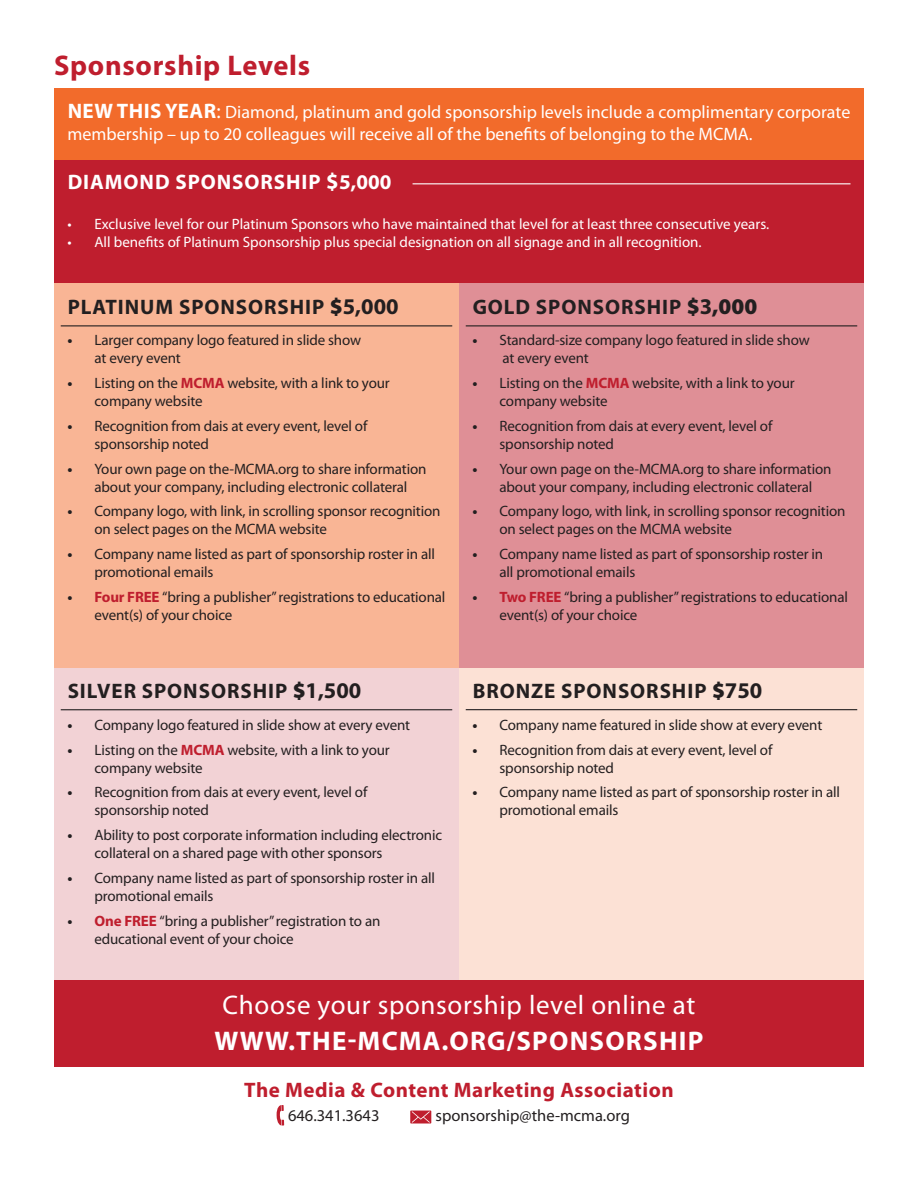
<style>
.page{position:relative;width:918px;height:1188px;background:#fff}
.page>*{position:absolute;margin:0;border:0;box-sizing:border-box;transform-origin:0 0}
.t1{font:700 28.5px "Myriad Pro";letter-spacing:.025em;color:#bf1e2e}
.t2{font:27px/36px "Myriad Pro";letter-spacing:.025em;color:#fff}
.t3{font:700 21px "Myriad Pro";letter-spacing:.045em;color:#231f20}
.t4{font:700 21px "Myriad Pro";letter-spacing:.025em;color:#bf1e2e}
.t5{font:700 21px "Myriad Pro";letter-spacing:.045em;color:#fff}
.t6{font:18px/22.5px "Myriad Pro";color:#fff}
.t7{font:16.5px "Myriad Pro";color:#231f20}
.t8{font:15px/18px "Myriad Pro";letter-spacing:-.01em;color:#231f20}
.t9{font:15px "Myriad Pro";color:#fff}
.s1{font-weight:700;font-size:21px}
.s2{font-size:21px}
.s3{font-size:22.5px}
.s4{font-weight:900;font-size:22.5px}
.s5{font-weight:700}
.s6{font-weight:700;color:#bf1e2e}
</style>
<div class="page">
<div style="left:54px;top:668px;width:405px;height:326px;background:#f2d2d5"></div>
<hr style="left:61px;top:709px;width:391px;height:1px;background:#231f20">
<div style="left:54px;top:159px;width:810px;height:124px;background:#bf1e2e"></div>
<div style="left:54px;top:89px;width:810px;height:71px;background:#f26b2b"></div>
<hr style="left:413px;top:183px;width:437px;height:1px;background:#fff">
<div style="left:54px;top:283px;width:405px;height:384px;background:#f9b595"></div>
<hr style="left:61px;top:325px;width:391px;height:1px;background:#231f20">
<div style="left:459px;top:283px;width:405px;height:384px;background:#df8f96"></div>
<hr style="left:466px;top:325px;width:391px;height:1px;background:#231f20">
<div style="left:459px;top:668px;width:405px;height:314px;background:#fce1d5"></div>
<hr style="left:466px;top:709px;width:391px;height:1px;background:#231f20">
<div style="left:54px;top:980px;width:810px;height:87px;background:#bf1e2e"></div>
<svg style="left:276px;top:1105px;width:8px;height:21px"></svg>
<svg style="left:410px;top:1111px;width:21px;height:13px"></svg>
<p class="t1" style="left:54px;top:47px;width:258px">Sponsorship Levels</p>
<p class="t6" style="left:68px;top:100px;width:784px"><span class="s1">NEW THIS YEAR</span><span class="s2">:</span> Diamond, platinum and gold sponsorship levels include a complimentary corporate membership – up to 20 colleagues will receive all of the benefits of belonging to the MCMA.</p>
<p class="t5" style="left:68px;top:168px;width:325px">DIAMOND SPONSORSHIP <span class="s3">$</span>5,000</p>
<p class="t9" style="left:68px;top:214px;width:703px">• Exclusive level for our Platinum Sponsors who have maintained that level for at least three consecutive years.</p>
<p class="t9" style="left:68px;top:232px;width:636px">• All benefits of Platinum Sponsorship plus special designation on all signage and in all recognition.</p>
<p class="t3" style="left:68px;top:293px;width:332px">PLATINUM SPONSORSHIP <span class="s4">$</span><span class="s3">5,000</span></p>
<p class="t8" style="left:94px;top:331px;width:268px;text-indent:-27px"><span class="s5">•</span> Larger company logo featured in slide show at every event</p>
<p class="t8" style="left:94px;top:374px;width:297px;text-indent:-27px"><span class="s5">•</span> Listing on the <span class="s6">MCMA</span> website, with a link to your company website</p>
<p class="t8" style="left:94px;top:417px;width:274px;text-indent:-27px"><span class="s5">•</span> Recognition from dais at every event, level of sponsorship noted</p>
<p class="t8" style="left:68px;top:459px;width:361px;text-align:center"><span class="s5">•</span> Your own page on the-MCMA.org to share information about your company, including electronic collateral</p>
<p class="t8" style="left:94px;top:502px;width:348px;text-indent:-27px"><span class="s5">•</span> Company logo, with link, in scrolling sponsor recognition on select pages on the MCMA website</p>
<p class="t8" style="left:94px;top:545px;width:342px;text-indent:-27px"><span class="s5">•</span> Company name listed as part of sponsorship roster in all promotional emails</p>
<p class="t8" style="left:94px;top:588px;width:352px;text-indent:-27px"><span class="s5">•</span> <span class="s6">Four FREE</span> “bring a publisher” registrations to educational event(s) of your choice</p>
<p class="t3" style="left:68px;top:678px;width:295px">SILVER SPONSORSHIP <span class="s4">$</span><span class="s3">1,500</span></p>
<p class="t8" style="left:68px;top:716px;width:344px"><span class="s5">•</span> Company logo featured in slide show at every event</p>
<p class="t8" style="left:94px;top:740px;width:297px;text-indent:-27px"><span class="s5">•</span> Listing on the <span class="s6">MCMA</span> website, with a link to your company website</p>
<p class="t8" style="left:94px;top:783px;width:274px;text-indent:-27px"><span class="s5">•</span> Recognition from dais at every event, level of sponsorship noted</p>
<p class="t8" style="left:94px;top:826px;width:349px;text-indent:-27px"><span class="s5">•</span> Ability to post corporate information including electronic collateral on a shared page with other sponsors</p>
<p class="t8" style="left:94px;top:869px;width:342px;text-indent:-27px"><span class="s5">•</span> Company name listed as part of sponsorship roster in all promotional emails</p>
<p class="t8" style="left:94px;top:911px;width:287px;text-indent:-27px"><span class="s5">•</span> <span class="s6">One FREE</span> “bring a publisher” registration to an educational event of your choice</p>
<p class="t3" style="left:473px;top:293px;width:286px">GOLD SPONSORSHIP <span class="s4">$</span><span class="s3">3</span><span class="s4">,000</span></p>
<p class="t8" style="left:503px;top:331px;width:309px;text-indent:-30px"><span class="s5">•</span> Standard-size company logo featured in slide show at every event</p>
<p class="t8" style="left:500px;top:374px;width:297px;text-indent:-27px"><span class="s5">•</span> Listing on the <span class="s6">MCMA</span> website, with a link to your company website</p>
<p class="t8" style="left:500px;top:417px;width:274px;text-indent:-27px"><span class="s5">•</span> Recognition from dais at every event, level of sponsorship noted</p>
<p class="t8" style="left:472px;top:459px;width:361px;text-align:center"><span class="s5">•</span> Your own page on the-MCMA.org to share information about your company, including electronic collateral</p>
<p class="t8" style="left:500px;top:502px;width:348px;text-indent:-27px"><span class="s5">•</span> Company logo, with link, in scrolling sponsor recognition on select pages on the MCMA website</p>
<p class="t8" style="left:500px;top:545px;width:325px;text-indent:-27px"><span class="s5">•</span> Company name listed as part of sponsorship roster in all promotional emails</p>
<p class="t8" style="left:500px;top:588px;width:350px;text-indent:-27px"><span class="s5">•</span> <span class="s6">Two FREE</span> “bring a publisher” registrations to educational event(s) of your choice</p>
<p class="t3" style="left:473px;top:678px;width:291px">BRONZE SPONSORSHIP <span class="s4">$</span><span class="s3">750</span></p>
<p class="t8" style="left:472px;top:716px;width:351px"><span class="s5">•</span> Company name featured in slide show at every event</p>
<p class="t8" style="left:500px;top:740px;width:274px;text-indent:-27px"><span class="s5">•</span> Recognition from dais at every event, level of sponsorship noted</p>
<p class="t8" style="left:500px;top:783px;width:342px;text-indent:-27px"><span class="s5">•</span> Company name listed as part of sponsorship roster in all promotional emails</p>
<p class="t2" style="left:215px;top:987px;width:490px">Choose your sponsorship level online at<br><span class="s5">WWW.THE-MCMA.ORG/SPONSORSHIP</span></p>
<p class="t4" style="left:244px;top:1076px;width:431px">The Media &amp; Content Marketing Association</p>
<p class="t7" style="left:288px;top:1105px;width:93px">646.341.3643</p>
<p class="t7" style="left:435px;top:1105px;width:196px">sponsorship@the-mcma.org</p>
</div>
